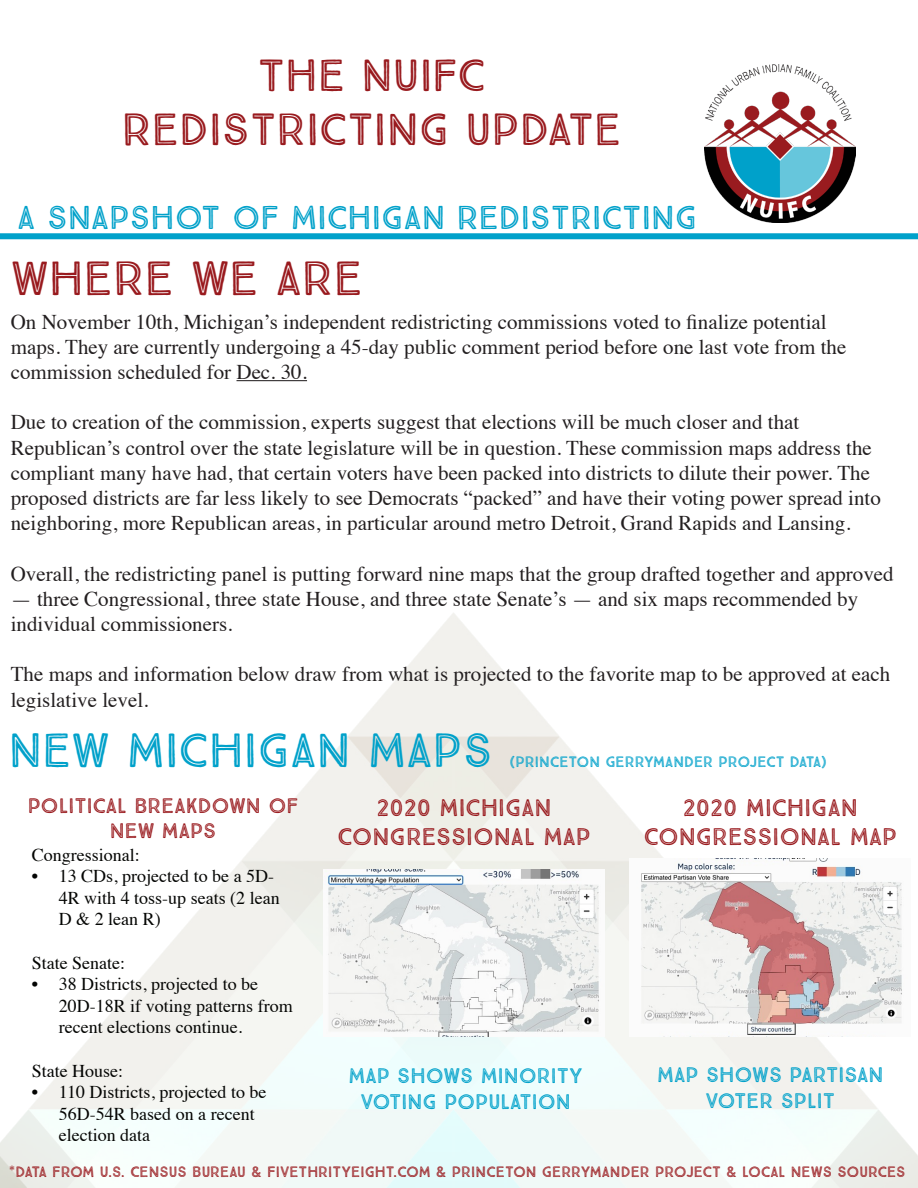
<style>
.page{position:relative;width:918px;height:1188px;background:#fff}
.page>*{position:absolute;margin:0;border:0;box-sizing:border-box;transform-origin:0 0}
.t1{font:48px "True North Inline";color:#00a1ca}
.t2{font:48px "True North Inline";color:#991a1e}
.t3{font:45px "True North Inline";color:#991a1e}
.t4{font:33px "True North Inline";color:#00a1ca}
.t5{font:24px "True North Inline";color:#991a1e}
.t6{font:21px/25.2px "Times";color:#231f20}
.t7{font:21px/25.2px "True North Inline";color:#00a1ca;text-align:center}
.t8{font:21px "True North Inline";color:#991a1e}
.t9{font:18px/21.6px "Times";color:#040503}
.t10{font:15px "True North Inline";color:#991a1e}
.t11{font:15px "True North Inline";color:#00a1ca}
</style>
<div class="page">
<img style="left:0;top:613px;width:918px;height:575px">
<img style="left:704px;top:65px;width:152px;height:158px">
<div style="left:0;top:233px;width:918px;height:6px;background:#00a1ca"></div>
<hr style="left:237px;top:380px;width:70px;height:1px;background:#231f20">
<img style="left:630px;top:859px;width:281px;height:178px">
<img style="left:324px;top:869px;width:280px;height:167px">
<p class="t3" style="left:258px;top:48px;width:229px">THE NUIFC</p>
<p class="t3" style="left:122px;top:102px;width:501px">REDISTRICTING UPDATE</p>
<p class="t4" style="left:18px;top:197px;width:681px">A SNAPSHOT OF MICHIGAN REDISTRICTING</p>
<p class="t2" style="left:11px;top:249px;width:354px">WHERE WE ARE</p>
<p class="t6" style="left:11px;top:307px;width:837px">On November 10th, Michigan’s independent redistricting commissions voted to finalize potential maps. They are currently undergoing a 45-day public comment period before one last vote from the commission scheduled for Dec. 30.</p>
<p class="t6" style="left:11px;top:408px;width:872px">Due to creation of the commission, experts suggest that elections will be much closer and that Republican’s control over the state legislature will be in question. These commission maps address the compliant many have had, that certain voters have been packed into districts to dilute their power. The proposed districts are far less likely to see Democrats “packed” and have their voting power spread into neighboring, more Republican areas, in particular around metro Detroit, Grand Rapids and Lansing.</p>
<p class="t6" style="left:11px;top:559px;width:885px">Overall, the redistricting panel is putting forward nine maps that the group drafted together and approved</p>
<p class="t6" style="left:11px;top:584px;width:849px">— three Congressional, three state House, and three state Senate’s — and six maps recommended by individual commissioners.</p>
<p class="t6" style="left:11px;top:660px;width:881px">The maps and information below draw from what is projected to the favorite map to be approved at each legislative level.</p>
<p class="t1" style="left:9px;top:721px;width:486px">NEW MICHIGAN MAPS</p>
<p class="t11" style="left:510px;top:753px;width:319px">(PRINCETON GERRYMANDER PROJECT DATA)</p>
<p class="t8" style="left:28px;top:793px;width:272px">POLITICAL BREAKDOWN OF</p>
<p class="t8" style="left:110px;top:818px;width:108px">NEW MAPS</p>
<p class="t9" style="left:32px;top:842px;width:109px">Congressional:</p>
<p class="t9" style="left:59px;top:864px;width:222px;text-indent:-27px">• 13 CDs, projected to be a 5D-<br>4R with 4 toss-up seats (2 lean<br>D &amp; 2 lean R)</p>
<p class="t9" style="left:32px;top:950px;width:95px">State Senate:</p>
<p class="t9" style="left:59px;top:972px;width:235px;text-indent:-27px">• 38 Districts, projected to be<br>20D-18R if voting patterns from recent elections continue.</p>
<p class="t9" style="left:32px;top:1058px;width:93px">State House:</p>
<p class="t9" style="left:59px;top:1080px;width:209px;text-indent:-27px">• 110 Districts, projected to be<br>56D-54R based on a recent election data</p>
<p class="t5" style="left:376px;top:793px;width:177px">2020 MICHIGAN</p>
<p class="t5" style="left:337px;top:822px;width:255px">CONGRESSIONAL MAP</p>
<p class="t7" style="left:348px;top:1064px;width:236px">MAP SHOWS MINORITY<br>VOTING POPULATION</p>
<p class="t5" style="left:683px;top:794px;width:177px">2020 MICHIGAN</p>
<p class="t5" style="left:643px;top:822px;width:255px">CONGRESSIONAL MAP</p>
<p class="t7" style="left:657px;top:1063px;width:228px">MAP SHOWS PARTISAN</p>
<p class="t7" style="left:706px;top:1088px;width:131px">VOTER SPLIT</p>
<p class="t10" style="left:9px;top:1162px;width:898px">*DATA FROM U.S. CENSUS BUREAU &amp; FIVETHRITYEIGHT.COM &amp; PRINCETON GERRYMANDER PROJECT &amp; LOCAL NEWS SOURCES</p>
</div>
